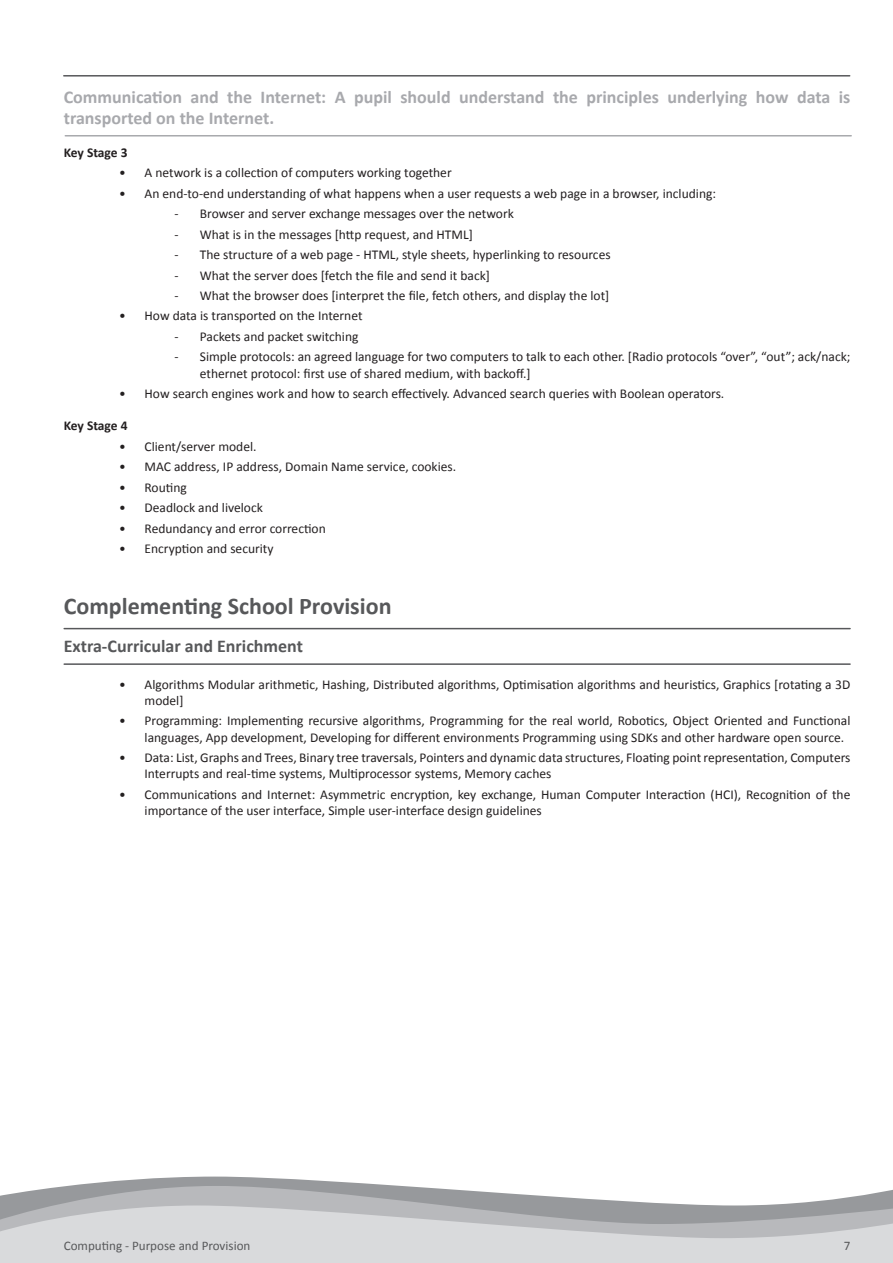
<style>
.page{position:relative;width:893px;height:1263px;background:#fff}
.page>*{position:absolute;margin:0;border:0;box-sizing:border-box;transform-origin:0 0}
.t1{font:700 24px "Calibri";color:#57585a}
.t2{font:700 18px/21.6px "Calibri";color:#a8a9ad}
.t3{font:700 18px "Calibri";color:#57585a}
.t4{font:13.5px/16.2px "Calibri";color:#231f20}
.t5{font:700 13.5px "Calibri";letter-spacing:-.01em;color:#231f20}
.t6{font:13.05px "Calibri";color:#57585a}
</style>
<div class="page">
<svg style="left:68px;top:1176px;width:333px;height:10px;fill:#97999c"></svg>
<svg style="left:0;top:1186px;width:893px;height:19px"></svg>
<svg style="left:0;top:1205px;width:893px;height:58px;background:#cbccce"></svg>
<hr style="left:64px;top:75px;width:786px;height:2px;background:#57585a">
<hr style="left:65px;top:135px;width:786px;height:2px;background:#a8a9ad">
<hr style="left:64px;top:628px;width:786px;height:1px;background:#57585a">
<hr style="left:64px;top:663px;width:786px;height:2px;background:#57585a">
<p class="t2" style="left:64px;top:85px;width:788px">Communication and the Internet: A pupil should understand the principles underlying how data is transported on the Internet.</p>
<p class="t5" style="left:64px;top:143px;width:65px">Key Stage 3</p>
<p class="t4" style="left:119px;top:164px;width:334px">• A network is a collection of computers working together</p>
<p class="t4" style="left:119px;top:185px;width:598px">• An end-to-end understanding of what happens when a user requests a web page in a browser, including:</p>
<p class="t4" style="left:174px;top:205px;width:341px">- Browser and server exchange messages over the network</p>
<p class="t4" style="left:174px;top:226px;width:300px">- What is in the messages [http request, and HTML]</p>
<p class="t4" style="left:174px;top:246px;width:438px">- The structure of a web page - HTML, style sheets, hyperlinking to resources</p>
<p class="t4" style="left:174px;top:267px;width:317px">- What the server does [fetch the file and send it back]</p>
<p class="t4" style="left:174px;top:287px;width:436px">- What the browser does [interpret the file, fetch others, and display the lot]</p>
<p class="t4" style="left:119px;top:307px;width:245px">• How data is transported on the Internet</p>
<p class="t4" style="left:174px;top:328px;width:186px">- Packets and packet switching</p>
<p class="t4" style="left:200px;top:348px;width:652px;text-indent:-26px">- Simple protocols: an agreed language for two computers to talk to each other. [Radio protocols “over”, “out”; ack/nack; ethernet protocol: first use of shared medium, with backoff.]</p>
<p class="t4" style="left:119px;top:385px;width:607px">• How search engines work and how to search effectively. Advanced search queries with Boolean operators.</p>
<p class="t5" style="left:64px;top:416px;width:65px">Key Stage 4</p>
<p class="t4" style="left:119px;top:438px;width:139px">• Client/server model.</p>
<p class="t4" style="left:119px;top:458px;width:339px">• MAC address, IP address, Domain Name service, cookies.</p>
<p class="t4" style="left:119px;top:479px;width:69px">• Routing</p>
<p class="t4" style="left:119px;top:499px;width:145px">• Deadlock and livelock</p>
<p class="t4" style="left:119px;top:520px;width:208px">• Redundancy and error correction</p>
<p class="t4" style="left:119px;top:540px;width:156px">• Encryption and security</p>
<p class="t1" style="left:64px;top:589px;width:329px">Complementing School Provision</p>
<p class="t3" style="left:64px;top:633px;width:241px">Extra-Curricular and Enrichment</p>
<p class="t4" style="left:145px;top:676px;width:707px;text-indent:-26px">• Algorithms Modular arithmetic, Hashing, Distributed algorithms, Optimisation algorithms and heuristics, Graphics [rotating a 3D model]</p>
<p class="t4" style="left:145px;top:712px;width:707px;text-indent:-26px">• Programming: Implementing recursive algorithms, Programming for the real world, Robotics, Object Oriented and Functional languages, App development, Developing for different environments Programming using SDKs and other hardware open source.</p>
<p class="t4" style="left:145px;top:749px;width:707px;text-indent:-26px">• Data: List, Graphs and Trees, Binary tree traversals, Pointers and dynamic data structures, Floating point representation, Computers<br>Interrupts and real-time systems, Multiprocessor systems, Memory caches</p>
<p class="t4" style="left:145px;top:786px;width:707px;text-indent:-26px">• Communications and Internet: Asymmetric encryption, key exchange, Human Computer Interaction (HCI), Recognition of the importance of the user interface, Simple user-interface design guidelines</p>
<p class="t6" style="left:64px;top:1236px;width:188px">Computing - Purpose and Provision</p>
<p class="t6" style="left:844px;top:1236px;width:8px">7</p>
</div>
